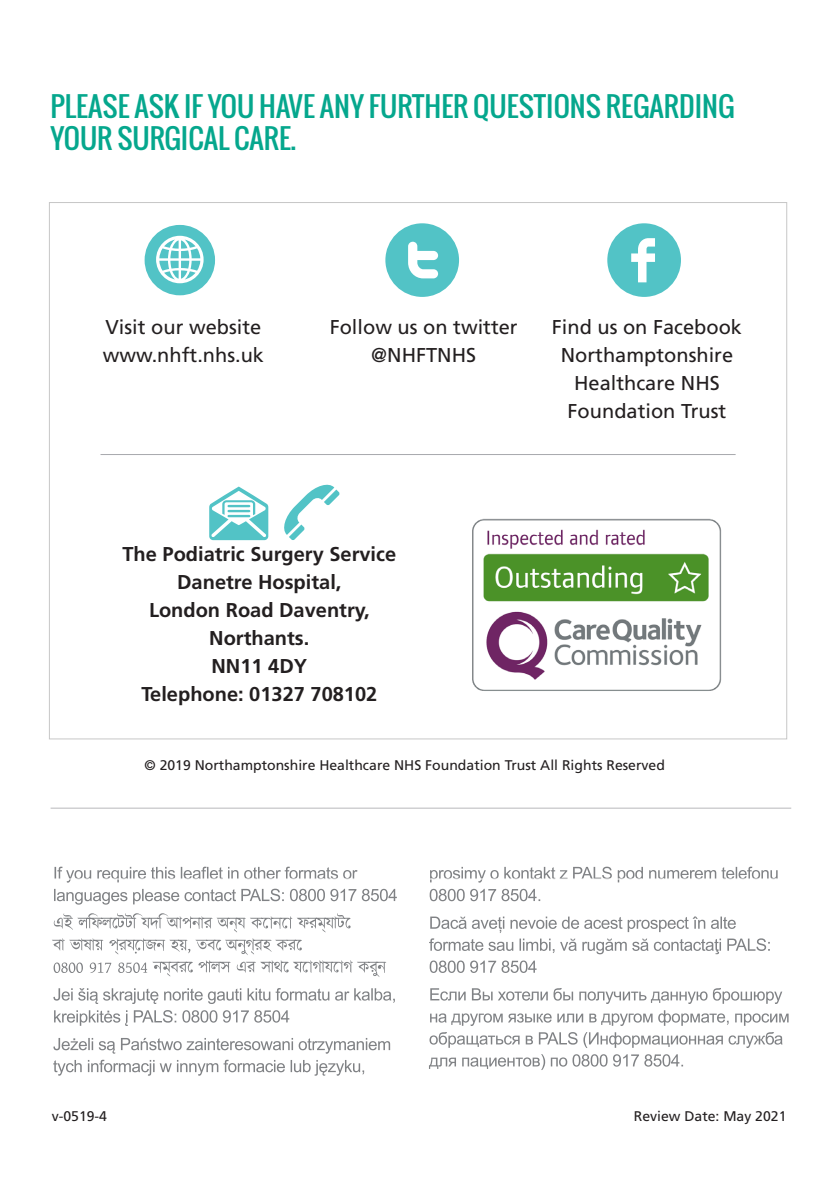
<style>
.page{position:relative;width:840px;height:1191px;background:#fff}
.page>*{position:absolute;margin:0;border:0;box-sizing:border-box;transform-origin:0 0}
.t1{font:27.2px/32px "Oswald";color:#05a78d}
.t2{font:20px/28px "Frutiger LT Std";color:#231f20;text-align:center}
.t3{font:700 20px/28px "Frutiger LT Std";color:#231f20;text-align:center}
.t4{font:14px "Frutiger LT Std";color:#231f20}
</style>
<div class="page">
<svg style="left:53px;top:1059px;width:311px;height:16px"></svg>
<svg style="left:53px;top:1037px;width:337px;height:16px"></svg>
<svg style="left:54px;top:1010px;width:235px;height:16px"></svg>
<svg style="left:53px;top:988px;width:341px;height:16px"></svg>
<svg style="left:52px;top:938px;width:334px;height:39px"></svg>
<svg style="left:54px;top:913px;width:296px;height:19px"></svg>
<svg style="left:54px;top:888px;width:342px;height:16px"></svg>
<svg style="left:54px;top:866px;width:303px;height:16px"></svg>
<svg style="left:429px;top:1054px;width:253px;height:16px"></svg>
<svg style="left:429px;top:1032px;width:353px;height:16px"></svg>
<svg style="left:430px;top:1010px;width:358px;height:16px"></svg>
<svg style="left:430px;top:988px;width:351px;height:16px"></svg>
<svg style="left:429px;top:960px;width:107px;height:13px"></svg>
<svg style="left:429px;top:916px;width:340px;height:38px"></svg>
<svg style="left:429px;top:889px;width:111px;height:12px"></svg>
<svg style="left:430px;top:866px;width:347px;height:16px"></svg>
<hr style="left:51px;top:807px;width:739px;height:1px;background:#b8b9bc">
<div style="left:49px;top:202px;width:737px;height:537px;background:#fff;border:1px solid #c7c7c7"></div>
<svg style="left:284px;top:484px;width:55px;height:56px"></svg>
<svg style="left:209px;top:486px;width:59px;height:54px"></svg>
<hr style="left:227px;top:515px;width:23px;height:2px;background:#52c3c6">
<hr style="left:227px;top:510px;width:23px;height:2px;background:#52c3c6">
<hr style="left:227px;top:505px;width:23px;height:2px;background:#52c3c6">
<svg style="left:385px;top:223px;width:74px;height:74px"></svg>
<svg style="left:607px;top:223px;width:73px;height:74px"></svg>
<div style="left:144px;top:225px;width:71px;height:70px;background:#52c3c6;border-radius:50%"></div>
<svg style="left:156px;top:236px;width:47px;height:47px"></svg>
<hr style="left:100px;top:454px;width:635px;height:1px;background:#a8a9ad">
<hr style="left:51px;top:878px;width:739px;height:1px;background:#fff">
<img style="left:472px;top:518px;width:250px;height:173px">
<p class="t1" style="left:51px;top:90px;width:685px">PLEASE ASK IF YOU HAVE ANY FURTHER QUESTIONS REGARDING<br>YOUR SURGICAL CARE.</p>
<p class="t2" style="left:103px;top:313px;width:163px;text-align:left">Visit our website www.nhft.nhs.uk</p>
<p class="t2" style="left:329px;top:313px;width:189px">Follow us on twitter @NHFTNHS</p>
<p class="t2" style="left:551px;top:313px;width:192px">Find us on Facebook<br>Northamptonshire<br>Healthcare NHS<br>Foundation Trust</p>
<p class="t3" style="left:122px;top:540px;width:275px">The Podiatric Surgery Service<br>Danetre Hospital,</p>
<p class="t3" style="left:149px;top:596px;width:222px">London Road Daventry,</p>
<p class="t3" style="left:209px;top:624px;width:101px">Northants.</p>
<p class="t3" style="left:211px;top:652px;width:97px">NN11 4DY</p>
<p class="t3" style="left:141px;top:680px;width:237px">Telephone: 01327 708102</p>
<p class="t4" style="left:144px;top:757px;width:521px">© 2019 Northamptonshire Healthcare NHS Foundation Trust All Rights Reserved</p>
<p class="t4" style="left:52px;top:1107px;width:57px">v-0519-4</p>
<p class="t4" style="left:633px;top:1107px;width:154px">Review Date: May 2021</p>
</div>
